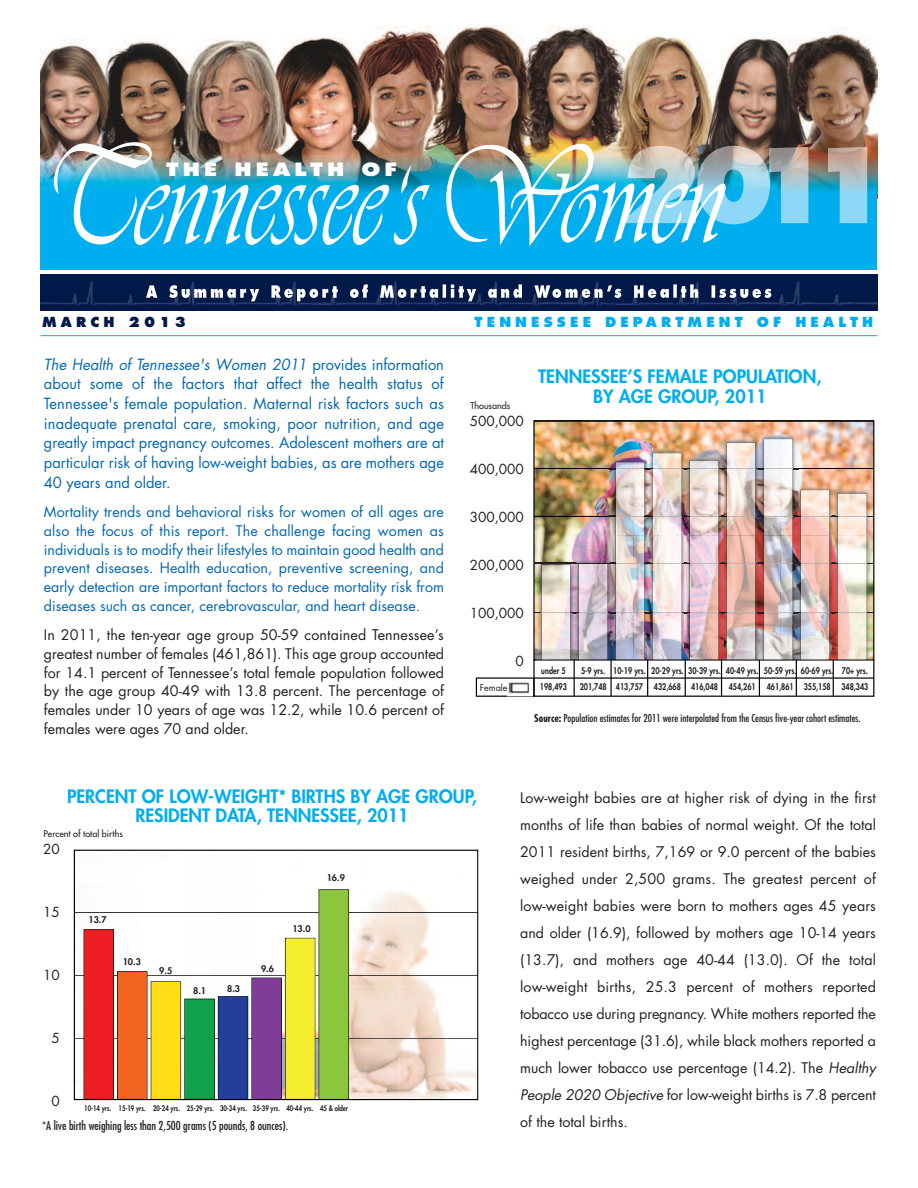
<style>
.page{position:relative;width:918px;height:1188px;background:#fff}
.page>*{position:absolute;margin:0;border:0;box-sizing:border-box;transform-origin:0 0}
.t1{font:144.9px "Vivaldi D";color:#fff;scale:.72 1}
.t2{font:800 18px/19.5px "Futura";color:#00aeef;text-align:center}
.t3{font:800 17.85px "Futura";letter-spacing:.2em;color:#fff;scale:1.18 1}
.t4{font:15px/19.6px "Futura";color:#0166b3;text-align:justify}
.t5{font:14.25px/27px "Futura";color:#231f20;text-align:justify}
.t6{font:14.25px/18.8px "Futura";color:#0166b3;text-align:justify}
.t7{font:13.5px "Futura";color:#231f20}
.t8{font:800 13.5px "Futura";letter-spacing:.31em;color:#00aeef}
.t9{font:800 13.5px "Futura";letter-spacing:.31em;color:#001949}
.t10{font:condensed 12px "Futura";color:#231f20}
.t11{font:condensed 10.5px "Futura";color:#231f20}
.t12{font:800 9px "Futura";color:#231f20;scale:.8 1}
.t13{font:9px "Futura";color:#231f20}
.t14{font:800 9px "Futura";color:#231f20}
.t15{font:9px "Futura";color:#231f20}
.t16{font:800 7.5px "Futura";color:#231f20;scale:.8 1}
.s1{font-style:italic}
.s2{font-weight:700}
</style>
<div class="page">
<div style="left:84px;top:929px;width:30px;height:171px;background:#ee1d23"></div>
<img style="left:75px;top:889px;width:402px;height:98px">
<img style="left:75px;top:987px;width:9px;height:112px">
<img style="left:114px;top:987px;width:363px;height:112px">
<img style="left:40px;top:26px;width:838px;height:129px">
<img style="left:40px;top:155px;width:838px;height:38px">
<div style="left:40px;top:193px;width:838px;height:77px;background:#00aeef"></div>
<img style="left:635px;top:146px;width:53px;height:9px">
<img style="left:627px;top:155px;width:68px;height:27px">
<svg style="left:620px;top:182px;width:76px;height:41px"></svg>
<img style="left:708px;top:146px;width:100px;height:9px">
<img style="left:697px;top:155px;width:111px;height:38px">
<svg style="left:726px;top:193px;width:82px;height:31px;fill:#8dd7f7"></svg>
<svg style="left:697px;top:182px;width:29px;height:42px"></svg>
<img style="left:828px;top:147px;width:39px;height:46px">
<svg style="left:839px;top:193px;width:28px;height:30px"></svg>
<div style="left:40px;top:275px;width:838px;height:36px;background:#001949"></div>
<img style="left:40px;top:281px;width:838px;height:24px">
<img style="left:146px;top:285px;width:222px;height:16px">
<hr style="left:41px;top:335px;width:837px;height:1px;background:#00aeef">
<img style="left:535px;top:422px;width:337px;height:237px">
<hr style="left:534px;top:420px;width:340px;height:2px;background:#000">
<hr style="left:534px;top:468px;width:340px;height:1px;background:#000">
<hr style="left:534px;top:516px;width:340px;height:1px;background:#000">
<hr style="left:534px;top:563px;width:340px;height:1px;background:#000">
<hr style="left:534px;top:612px;width:340px;height:1px;background:#000">
<div style="left:533px;top:659px;width:341px;height:38px;border:1px solid #000"></div>
<hr style="left:534px;top:677px;width:340px;height:2px;background:#000">
<hr style="left:574px;top:660px;width:1px;height:36px;background:#000">
<hr style="left:610px;top:660px;width:2px;height:36px;background:#000">
<hr style="left:647px;top:660px;width:1px;height:36px;background:#000">
<hr style="left:685px;top:660px;width:1px;height:36px;background:#000">
<hr style="left:721px;top:660px;width:1px;height:36px;background:#000">
<hr style="left:759px;top:660px;width:1px;height:36px;background:#000">
<hr style="left:796px;top:660px;width:1px;height:36px;background:#000">
<hr style="left:833px;top:660px;width:1px;height:36px;background:#000">
<div style="left:476px;top:677px;width:59px;height:20px;border:1px solid #000"></div>
<img style="left:610px;top:456px;width:37px;height:80px">
<img style="left:615px;top:462px;width:1px;height:74px">
<img style="left:616px;top:462px;width:29px;height:74px">
<img style="left:721px;top:437px;width:37px;height:99px">
<img style="left:687px;top:455px;width:38px;height:81px">
<img style="left:726px;top:442px;width:30px;height:94px">
<img style="left:727px;top:443px;width:28px;height:93px">
<img style="left:758px;top:433px;width:40px;height:103px">
<img style="left:689px;top:461px;width:30px;height:75px">
<img style="left:647px;top:447px;width:40px;height:89px">
<img style="left:836px;top:487px;width:36px;height:49px">
<img style="left:837px;top:493px;width:30px;height:43px">
<img style="left:838px;top:494px;width:28px;height:42px">
<img style="left:795px;top:484px;width:41px;height:52px">
<img style="left:800px;top:490px;width:30px;height:46px">
<svg style="left:610px;top:468px;width:188px;height:1px"></svg>
<svg style="left:610px;top:516px;width:257px;height:1px"></svg>
<img style="left:798px;top:516px;width:34px;height:1px">
<img style="left:573px;top:558px;width:37px;height:102px">
<img style="left:610px;top:536px;width:41px;height:124px">
<img style="left:536px;top:559px;width:40px;height:101px">
<img style="left:578px;top:564px;width:30px;height:96px">
<img style="left:579px;top:564px;width:28px;height:96px">
<img style="left:536px;top:563px;width:37px;height:1px">
<img style="left:541px;top:564px;width:30px;height:96px">
<img style="left:542px;top:565px;width:28px;height:95px">
<img style="left:576px;top:563px;width:34px;height:1px">
<img style="left:756px;top:536px;width:80px;height:124px">
<img style="left:651px;top:536px;width:105px;height:124px">
<img style="left:836px;top:536px;width:36px;height:124px">
<svg style="left:610px;top:563px;width:257px;height:1px"></svg>
<svg style="left:541px;top:612px;width:326px;height:1px"></svg>
<img style="left:798px;top:563px;width:34px;height:1px">
<img style="left:798px;top:612px;width:34px;height:1px">
<img style="left:507px;top:682px;width:26px;height:14px">
<div style="left:512px;top:684px;width:16px;height:8px;background:#fff"></div>
<h1 class="t1" style="left:41px;top:109px;width:948px">Tennessee‘sWomen</h1>
<p class="t3" style="left:166px;top:161px;width:197px">THE HEALTH OF</p>
<p class="t9" style="left:42px;top:316px;width:146px">MARCH 2013</p>
<p class="t8" style="left:475px;top:316px;width:400px">TENNESSEE DEPARTMENT OF HEALTH</p>
<p class="t4" style="left:44px;top:356px;width:402px"><span class="s1">The Health of Tennessee's Women 2011</span> provides information about some of the factors that affect the health status of Tennessee's female population. Maternal risk factors such as inadequate prenatal care, smoking, poor nutrition, and age greatly impact pregnancy outcomes. Adolescent mothers are at particular risk of having low-weight babies, as are mothers age 40 years and older.</p>
<p class="t6" style="left:44px;top:504px;width:402px">Mortality trends and behavioral risks for women of all ages are also the focus of this report. The challenge facing women as individuals is to modify their lifestyles to maintain good health and prevent diseases. Health education, preventive screening, and early detection are important factors to reduce mortality risk from diseases such as cancer, cerebrovascular, and heart disease.</p>
<p class="t5" style="left:44px;top:627px;width:402px;line-height:18.8px">In 2011, the ten-year age group 50-59 contained Tennessee’s greatest number of females (461,861). This age group accounted for 14.1 percent of Tennessee’s total female population followed by the age group 40-49 with 13.8 percent. The percentage of females under 10 years of age was 12.2, while 10.6 percent of females were ages 70 and older.</p>
<p class="t2" style="left:538px;top:368px;width:285px">TENNESSEE’S FEMALE POPULATION,<br>BY AGE GROUP, 2011</p>
<p class="t13" style="left:470px;top:401px;width:41px">Thousands</p>
<p class="t7" style="left:470px;top:415px;width:55px">500,000</p>
<p class="t7" style="left:470px;top:463px;width:55px">400,000</p>
<p class="t7" style="left:470px;top:511px;width:55px">300,000</p>
<p class="t7" style="left:470px;top:559px;width:55px">200,000</p>
<p class="t7" style="left:470px;top:607px;width:55px">100,000</p>
<p class="t7" style="left:515px;top:655px;width:10px">0</p>
<p class="t12" style="left:541px;top:666px;width:32px">under 5</p>
<p class="t12" style="left:581px;top:666px;width:360px">5-9 yrs. 10-19 yrs. 20-29 yrs. 30-39 yrs. 40-49 yrs. 50-59 yrs. 60-69 yrs. 70+ yrs.</p>
<p class="t15" style="left:480px;top:683px;width:29px">Female</p>
<p class="t12" style="left:540px;top:683px;width:35px">198,493</p>
<p class="t12" style="left:580px;top:683px;width:362px">201,748 413,757 432,668 416,048 454,261 461,861 355,158 348,343</p>
<p class="t11" style="left:534px;top:714px;width:328px"><span class="s2">Source:</span> Population estimates for 2011 were interpolated from the Census five-year cohort estimates.</p>
<p class="t2" style="left:67px;top:788px;width:412px">PERCENT OF LOW-WEIGHT* BIRTHS BY AGE GROUP,<br>RESIDENT DATA, TENNESSEE, 2011</p>
<p class="t13" style="left:44px;top:829px;width:81px">Percent of total births</p>
<p class="t7" style="left:43px;top:843px;width:18px">20</p>
<p class="t7" style="left:43px;top:906px;width:18px">15</p>
<p class="t7" style="left:43px;top:969px;width:18px">10</p>
<p class="t7" style="left:52px;top:1032px;width:10px">5</p>
<p class="t7" style="left:52px;top:1095px;width:10px">0</p>
<p class="t14" style="left:88px;top:916px;width:20px">13.7</p>
<p class="t14" style="left:123px;top:958px;width:20px">10.3</p>
<p class="t14" style="left:159px;top:966px;width:15px">9.5</p>
<p class="t14" style="left:193px;top:987px;width:15px">8.1</p>
<p class="t14" style="left:227px;top:984px;width:15px">8.3</p>
<p class="t14" style="left:261px;top:964px;width:15px">9.6</p>
<p class="t14" style="left:292px;top:924px;width:20px">13.0</p>
<p class="t14" style="left:327px;top:873px;width:20px">16.9</p>
<p class="t16" style="left:84px;top:1105px;width:331px">10-14 yrs. 15-19 yrs. 20-24 yrs. 25-29 yrs. 30-34 yrs. 35-39 yrs. 40-44 yrs. 45 &amp; older</p>
<p class="t10" style="left:42px;top:1120px;width:248px">*A live birth weighing less than 2,500 grams (5 pounds, 8 ounces).</p>
<p class="t5" style="left:520px;top:785px;width:357px">Low-weight babies are at higher risk of dying in the first months of life than babies of normal weight. Of the total 2011 resident births, 7,169 or 9.0 percent of the babies weighed under 2,500 grams. The greatest percent of low-weight babies were born to mothers ages 45 years and older (16.9), followed by mothers age 10-14 years (13.7), and mothers age 40-44 (13.0). Of the total low-weight births, 25.3 percent of mothers reported tobacco use during pregnancy. White mothers reported the highest percentage (31.6), while black mothers reported a much lower tobacco use percentage (14.2). The <span class="s1">Healthy People 2020 Objective</span> for low-weight births is 7.8 percent of the total births.</p>
</div>
